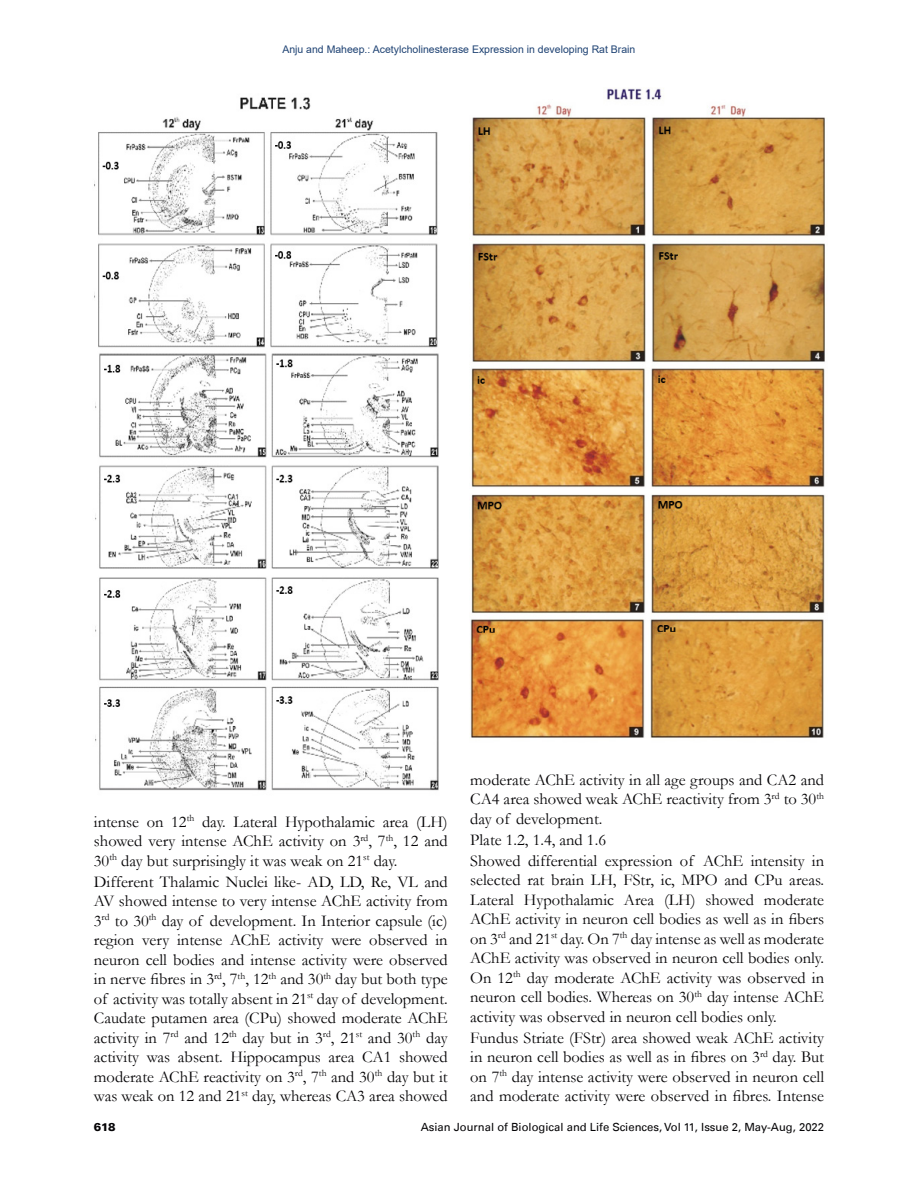
<style>
.page{position:relative;width:918px;height:1188px;background:#fff}
.page>*{position:absolute;margin:0;border:0;box-sizing:border-box;transform-origin:0 0}
.Body_Text{font:16.5px/19.5px "Garamond";color:#050406;text-align:justify}
.t1{font:11.25px "Univers LT";color:#050406}
.t2{font:900 11.25px "Univers LT";color:#050406}
.t3{font:10.5px "Arial";color:#1e4273}
</style>
<div class="page">
<img style="left:94px;top:97px;width:345px;height:694px">
<img style="left:470px;top:88px;width:355px;height:650px">
<p class="t3" style="left:282px;top:42px;width:355px">Anju and Maheep.: Acetylcholinesterase Expression in developing Rat Brain</p>
<p class="Body_Text" style="left:94px;top:811px;width:355px">intense on 12<sup>th</sup> day. Lateral Hypothalamic area (LH) showed very intense AChE activity on 3<sup>rd</sup>, 7<sup>th</sup>, 12 and 30<sup>th</sup> day but surprisingly it was weak on 21<sup>st</sup> day.</p>
<p class="Body_Text" style="left:94px;top:871px;width:355px">Different Thalamic Nuclei like- AD, LD, Re, VL and AV showed intense to very intense AChE activity from 3<sup>rd</sup> to 30<sup>th</sup> day of development. In Interior capsule (ic) region very intense AChE activity were observed in neuron cell bodies and intense activity were observed in nerve fibres in 3<sup>rd</sup>, 7<sup>th</sup>, 12<sup>th</sup> and 30<sup>th</sup> day but both type of activity was totally absent in 21<sup>st</sup> day of development.<br>Caudate putamen area (CPu) showed moderate AChE activity in 7<sup>rd</sup> and 12<sup>th</sup> day but in 3<sup>rd</sup>, 21<sup>st</sup> and 30<sup>th</sup> day activity was absent. Hippocampus area CA1 showed moderate AChE reactivity on 3<sup>rd</sup>, 7<sup>th</sup> and 30<sup>th</sup> day but it was weak on 12 and 21<sup>st</sup> day, whereas CA3 area showed</p>
<p class="Body_Text" style="left:470px;top:769px;width:355px">moderate AChE activity in all age groups and CA2 and CA4 area showed weak AChE reactivity from 3<sup>rd</sup> to 30<sup>th </sup>day of development.</p>
<p class="Body_Text" style="left:470px;top:829px;width:137px">Plate 1.2, 1.4, and 1.6</p>
<p class="Body_Text" style="left:470px;top:850px;width:355px">Showed differential expression of AChE intensity in selected rat brain LH, FStr, ic, MPO and CPu areas.<br>Lateral Hypothalamic Area (LH) showed moderate AChE activity in neuron cell bodies as well as in fibers on 3<sup>rd</sup> and 21<sup>st</sup> day. On 7<sup>th</sup> day intense as well as moderate AChE activity was observed in neuron cell bodies only.<br>On 12<sup>th</sup> day moderate AChE activity was observed in neuron cell bodies. Whereas on 30<sup>th</sup> day intense AChE activity was observed in neuron cell bodies only.</p>
<p class="Body_Text" style="left:470px;top:1027px;width:355px">Fundus Striate (FStr) area showed weak AChE activity in neuron cell bodies as well as in fibres on 3<sup>rd</sup> day. But on 7<sup>th</sup> day intense activity were observed in neuron cell and moderate activity were observed in fibres. Intense</p>
<p class="t2" style="left:94px;top:1120px;width:24px">618</p>
<p class="t1" style="left:421px;top:1120px;width:405px">Asian Journal of Biological and Life Sciences, Vol 11, Issue 2, May-Aug, 2022</p>
</div>
